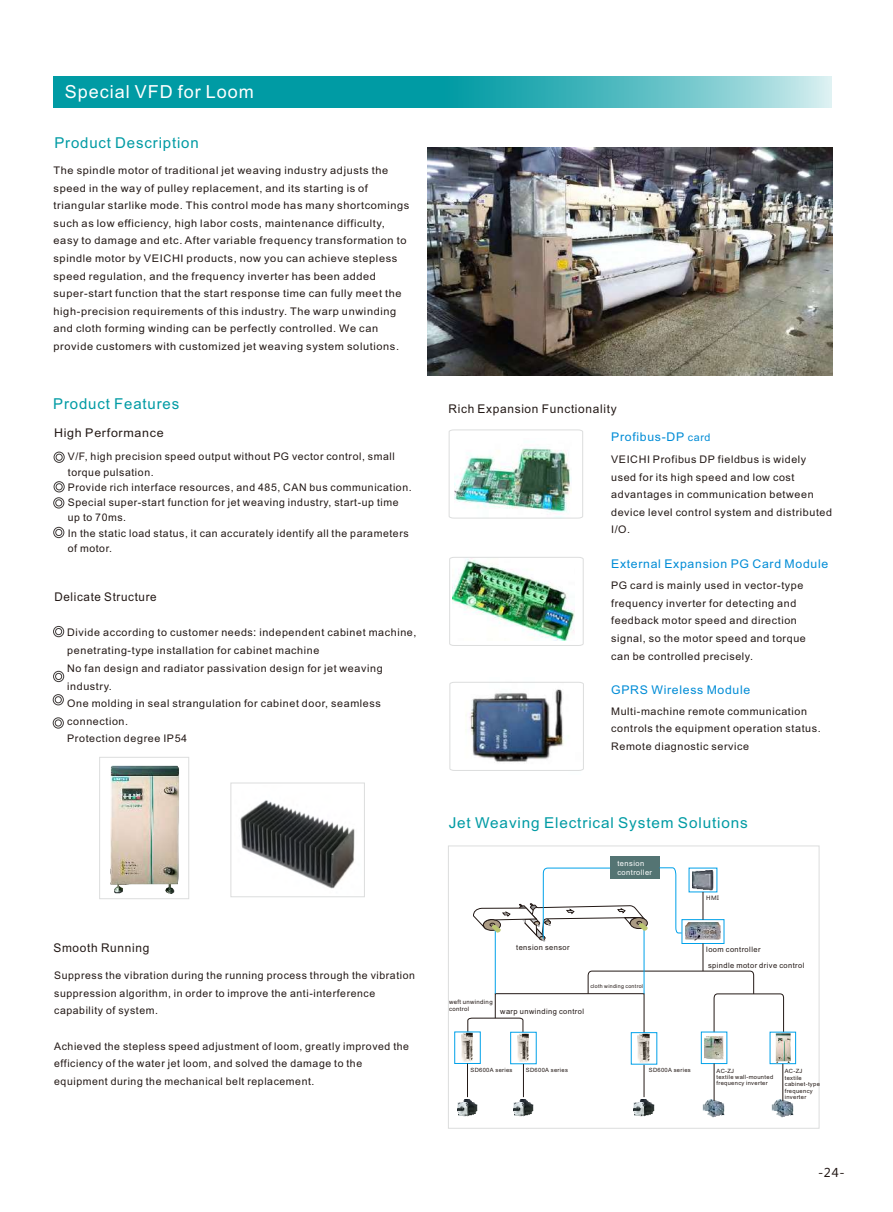
<style>
.page{position:relative;width:893px;height:1212px;background:#fff}
.page>*{position:absolute;margin:0;border:0;box-sizing:border-box;transform-origin:0 0}
.t1{font:18px "Arial";letter-spacing:.055em;color:#fff}
.t2{font:15px "Arial";letter-spacing:.055em;color:#009ba4}
.t3{font:12px "Arial";letter-spacing:.055em;color:#008cd6}
.t4{font:12px "Arial";letter-spacing:.055em;color:#231916}
.t5{font:12px "Arial";letter-spacing:.055em;color:#231916;scale:1.04 1}
.t6{font:12px "Microsoft Ya Hei";color:#231916}
.t7{font:10.5px/17.5px "Arial";letter-spacing:.055em;color:#231916}
.t8{font:10.5px/17.5px "Arial";letter-spacing:.055em;color:#231916;scale:1.05 1}
.t9{font:7.5px "Arial";letter-spacing:.055em;color:#231916}
.t10{font:7.5px/8.4px "Arial";letter-spacing:.055em;color:#fff}
.t11{font:6px/6.8px "Arial";letter-spacing:.055em;color:#231916}
.t12{font:5.85px/6.4px "Arial";letter-spacing:.055em;color:#231916}
.t13{font:5.85px "Microsoft Ya Hei";color:#231916}
.t14{font:5.25px "Arial";letter-spacing:.055em;color:#231916}
.s1{font-family:"Microsoft Ya Hei"}
.s2{font-size:10.5px}
</style>
<div class="page">
<svg style="left:53px;top:76px;width:779px;height:31px;background:#2fadb4"></svg>
<img style="left:110px;top:765px;width:69px;height:129px">
<div style="left:54px;top:452px;width:11px;height:11px;border:1px solid #3f3b3a;border-radius:50%"></div>
<div style="left:56px;top:454px;width:7px;height:7px;border:1px solid #3f3b3a;border-radius:50%"></div>
<div style="left:54px;top:481px;width:11px;height:11px;border:1px solid #3f3b3a;border-radius:50%"></div>
<div style="left:56px;top:483px;width:7px;height:7px;border:1px solid #3f3b3a;border-radius:50%"></div>
<div style="left:53px;top:497px;width:11px;height:11px;border:1px solid #3f3b3a;border-radius:50%"></div>
<div style="left:55px;top:499px;width:7px;height:7px;border:1px solid #3f3b3a;border-radius:50%"></div>
<div style="left:53px;top:527px;width:11px;height:11px;border:1px solid #3f3b3a;border-radius:50%"></div>
<div style="left:55px;top:529px;width:7px;height:7px;border:1px solid #3f3b3a;border-radius:50%"></div>
<div style="left:53px;top:626px;width:11px;height:11px;border:1px solid #3f3b3a;border-radius:50%"></div>
<div style="left:55px;top:628px;width:7px;height:7px;border:1px solid #3f3b3a;border-radius:50%"></div>
<div style="left:53px;top:671px;width:11px;height:11px;border:1px solid #3f3b3a;border-radius:50%"></div>
<div style="left:55px;top:673px;width:7px;height:7px;border:1px solid #3f3b3a;border-radius:50%"></div>
<div style="left:53px;top:694px;width:11px;height:11px;border:1px solid #3f3b3a;border-radius:50%"></div>
<div style="left:55px;top:696px;width:7px;height:7px;border:1px solid #3f3b3a;border-radius:50%"></div>
<div style="left:53px;top:717px;width:11px;height:11px;border:1px solid #3f3b3a;border-radius:50%"></div>
<div style="left:55px;top:719px;width:7px;height:7px;border:1px solid #3f3b3a;border-radius:50%"></div>
<div style="left:99px;top:757px;width:90px;height:142px;border:1px solid #dcdddd"></div>
<img style="left:427px;top:148px;width:405px;height:227px">
<img style="left:240px;top:800px;width:115px;height:89px">
<div style="left:230px;top:782px;width:135px;height:115px;border:1px solid #dcdddd"></div>
<img style="left:448px;top:429px;width:135px;height:90px">
<img style="left:449px;top:557px;width:135px;height:89px">
<svg style="left:449px;top:682px;width:135px;height:89px"></svg>
<img style="left:461px;top:1033px;width:12px;height:29px">
<div style="left:454px;top:1031px;width:27px;height:33px;border:1px solid #00a1e9"></div>
<hr style="left:467px;top:1063px;width:1px;height:40px;background:#231916">
<img style="left:457px;top:1100px;width:21px;height:16px">
<img style="left:517px;top:1034px;width:12px;height:28px">
<div style="left:510px;top:1032px;width:27px;height:32px;border:1px solid #00a1e9"></div>
<hr style="left:523px;top:1064px;width:1px;height:38px;background:#231916">
<img style="left:513px;top:1100px;width:21px;height:16px">
<img style="left:638px;top:1034px;width:12px;height:28px">
<hr style="left:644px;top:1065px;width:1px;height:39px;background:#231916">
<img style="left:634px;top:1100px;width:20px;height:16px">
<div style="left:610px;top:856px;width:49px;height:23px;background:#547473"></div>
<div style="left:701px;top:1031px;width:26px;height:33px;border:1px solid #00a1e9"></div>
<img style="left:704px;top:1036px;width:20px;height:23px">
<div style="left:770px;top:1032px;width:26px;height:32px;border:1px solid #00a1e9"></div>
<img style="left:702px;top:1099px;width:23px;height:18px">
<hr style="left:714px;top:1063px;width:1px;height:38px;background:#231916">
<img style="left:771px;top:1099px;width:23px;height:18px">
<hr style="left:782px;top:1064px;width:1px;height:37px;background:#231916">
<svg style="left:467px;top:867px;width:317px;height:166px"></svg>
<img style="left:775px;top:1033px;width:15px;height:30px">
<div style="left:448px;top:845px;width:371px;height:284px;border:1px solid #dcdddd"></div>
<h1 class="t1" style="left:65px;top:85px;width:191px">Special VFD for Loom</h1>
<h2 class="t2" style="left:54px;top:138px;width:146px">Product Description</h2>
<p class="t8" style="left:53px;top:163px;width:340px">The spindle motor of traditional jet weaving industry adjusts the speed in the way of pulley replacement, and its starting is of triangular starlike mode. This control mode has many shortcomings such as low efficiency, high labor costs, maintenance difficulty, easy to damage and etc. After variable frequency transformation to spindle motor by VEICHI products, now you can achieve stepless speed regulation, and the frequency inverter has been added super-start function that the start response time can fully meet the high-precision requirements of this industry. The warp unwinding and cloth forming winding can be perfectly controlled. We can provide customers with customized jet weaving system solutions.</p>
<h2 class="t2" style="left:53px;top:398px;width:127px">Product Features</h2>
<p class="t5" style="left:54px;top:428px;width:107px">High Performance</p>
<p class="t7" style="left:68px;top:450px;width:345px;line-height:15.3px">V/F, high precision speed output without PG vector control, small torque pulsation.<br>Provide rich interface resources, and 485, CAN bus communication.<br>Special super-start function for jet weaving industry, start-up time up to 70ms.<br>In the static load status, it can accurately identify all the parameters of motor.</p>
<p class="t4" style="left:54px;top:592px;width:104px">Delicate Structure</p>
<p class="t7" style="left:67px;top:624px;width:351px">Divide according to customer needs<span class="s1">:</span> independent cabinet machine, penetrating-type installation for cabinet machine<br>No fan design and radiator passivation design for jet weaving industry.<br>One molding in seal strangulation for cabinet door, seamless connection.<br>Protection degree IP54</p>
<p class="t4" style="left:53px;top:943px;width:97px">Smooth Running</p>
<p class="t7" style="left:54px;top:968px;width:362px">Suppress the vibration during the running process through the vibration suppression algorithm, in order to improve the anti-interference capability of system.</p>
<p class="t7" style="left:54px;top:1038px;width:356px">Achieved the stepless speed adjustment of loom, greatly improved the efficiency of the water jet loom, and solved the damage to the equipment during the mechanical belt replacement.</p>
<p class="t4" style="left:448px;top:404px;width:170px">Rich Expansion Functionality</p>
<p class="t7" style="left:611px;top:451px;width:222px">VEICHI Profibus DP fieldbus is widely used for its high speed and low cost advantages in communication between device level control system and distributed<br>I/O.</p>
<p class="t3" style="left:611px;top:559px;width:219px">External Expansion PG Card Module</p>
<p class="t3" style="left:611px;top:432px;width:101px">Profibus-DP <span class="s2">card</span></p>
<p class="t7" style="left:611px;top:578px;width:196px">PG card is mainly used in vector-type frequency inverter for detecting and feedback motor speed and direction signal, so the motor speed and torque can be controlled precisely.</p>
<p class="t3" style="left:611px;top:685px;width:141px">GPRS Wireless Module</p>
<p class="t7" style="left:611px;top:703px;width:211px">Multi-machine remote communication controls the equipment operation status.<br>Remote diagnostic service</p>
<h2 class="t2" style="left:449px;top:817px;width:301px">Jet Weaving Electrical System Solutions</h2>
<p class="t10" style="left:617px;top:860px;width:36px">tension controller</p>
<p class="t9" style="left:516px;top:945px;width:55px">tension sensor</p>
<p class="t14" style="left:590px;top:984px;width:54px">cloth winding control</p>
<p class="t11" style="left:449px;top:999px;width:45px">weft unwinding control</p>
<p class="t9" style="left:500px;top:1008px;width:85px">warp unwinding control</p>
<p class="t13" style="left:706px;top:896px;width:14px">HMI</p>
<p class="t9" style="left:706px;top:946px;width:56px">loom controller</p>
<p class="t9" style="left:708px;top:962px;width:98px">spindle motor drive control</p>
<p class="t12" style="left:470px;top:1068px;width:44px">SD600A series</p>
<p class="t12" style="left:526px;top:1068px;width:44px">SD600A series</p>
<p class="t12" style="left:649px;top:1068px;width:44px">SD600A series</p>
<p class="t12" style="left:716px;top:1068px;width:58px">AC-ZJ<br>textile wall-mounted frequency inverter</p>
<p class="t12" style="left:785px;top:1068px;width:37px">AC-ZJ textile cabinet-type frequency inverter</p>
<p class="t6" style="left:818px;top:1167px;width:28px">-24-</p>
</div>
